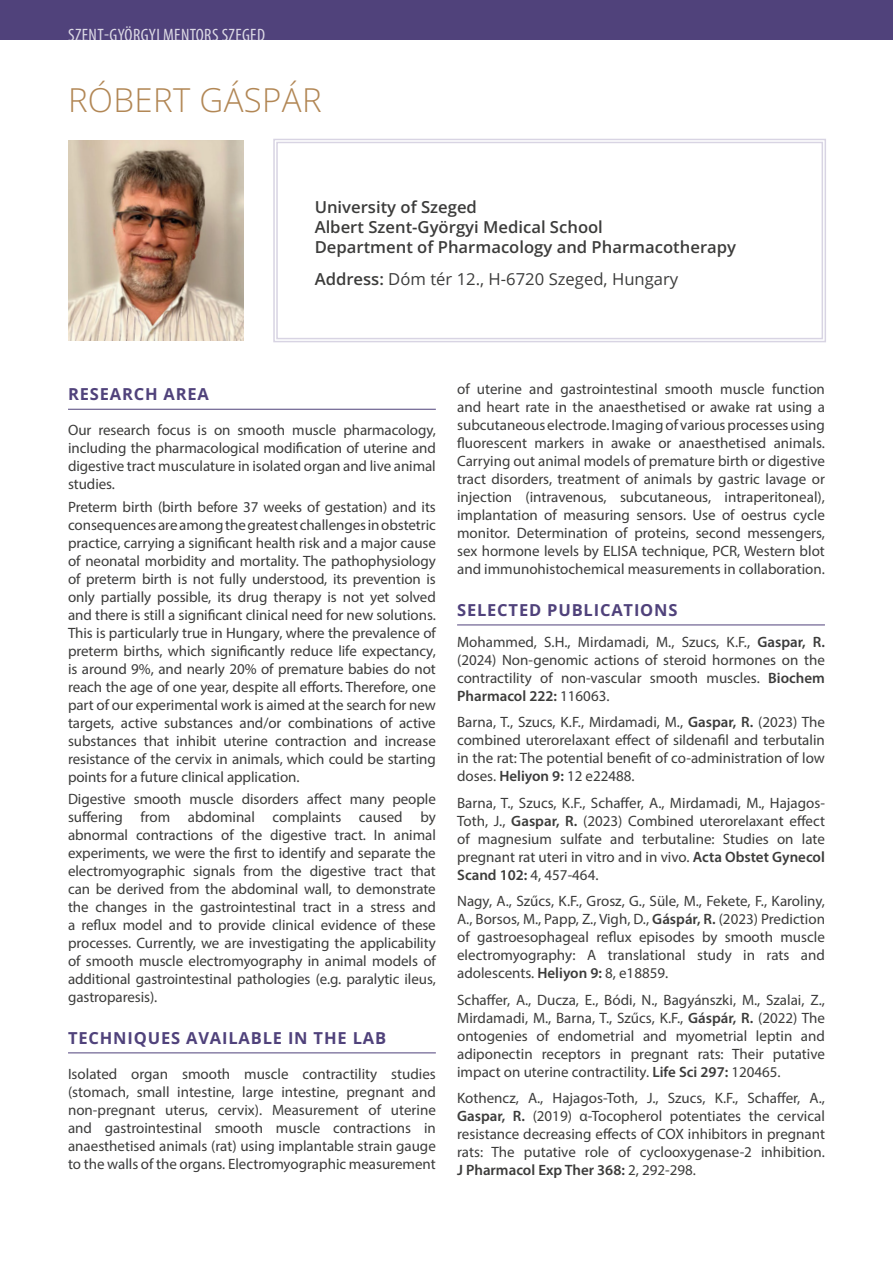
<style>
.page{position:relative;width:893px;height:1263px;background:#fff}
.page>*{position:absolute;margin:0;border:0;box-sizing:border-box;transform-origin:0 0}
.t1{font:300 33px "Open Sans";letter-spacing:.01em;color:#b28755}
.t2{font:condensed 18px "Myriad Pro";letter-spacing:.02em;color:#fff}
.t3{font:600 16.5px/19.8px "Open Sans";color:#3c3c3b}
.t4{font:700 16.5px "Open Sans";letter-spacing:.05em;color:#50427b}
.t5{font:16.5px "Open Sans";color:#3c3c3b}
.t6{font:15px/18px "Myriad Pro";color:#3c3c3b;text-align:justify}
.s1{font-weight:600}
</style>
<div class="page">
<div style="left:0;top:0;width:893px;height:40px;background:#50427b"></div>
<svg style="left:273px;top:138px;width:553px;height:205px"></svg>
<div style="left:276px;top:142px;width:547px;height:197px;border:1px solid #d8d4e3"></div>
<hr style="left:68px;top:409px;width:368px;height:1px;background:#50427b">
<hr style="left:68px;top:1052px;width:368px;height:1px;background:#50427b">
<hr style="left:457px;top:624px;width:368px;height:1px;background:#50427b">
<img style="left:68px;top:141px;width:176px;height:199px">
<p class="t2" style="left:68px;top:24px;width:198px">SZENT-GYÖRGYI MENTORS SZEGED</p>
<h1 class="t1" style="left:68px;top:77px;width:255px">RÓBERT GÁSPÁR</h1>
<p class="t3" style="left:315px;top:197px;width:423px">University of Szeged<br>Albert Szent-Györgyi Medical School<br>Department of Pharmacology and Pharmacotherapy</p>
<p class="t5" style="left:315px;top:268px;width:365px"><span class="s1">Address:</span> Dóm tér 12., H-6720 Szeged, Hungary</p>
<p class="t4" style="left:68px;top:383px;width:142px">RESEARCH AREA</p>
<p class="t6" style="left:68px;top:421px;width:369px">Our research focus is on smooth muscle pharmacology, including the pharmacological modification of uterine and digestive tract musculature in isolated organ and live animal studies.</p>
<p class="t6" style="left:68px;top:497px;width:369px">Preterm birth (birth before 37 weeks of gestation) and its consequences are among the greatest challenges in obstetric practice, carrying a significant health risk and a major cause of neonatal morbidity and mortality. The pathophysiology of preterm birth is not fully understood, its prevention is only partially possible, its drug therapy is not yet solved and there is still a significant clinical need for new solutions.<br>This is particularly true in Hungary, where the prevalence of preterm births, which significantly reduce life expectancy, is around 9%, and nearly 20% of premature babies do not reach the age of one year, despite all efforts. Therefore, one part of our experimental work is aimed at the search for new targets, active substances and/or combinations of active substances that inhibit uterine contraction and increase resistance of the cervix in animals, which could be starting points for a future clinical application.</p>
<p class="t6" style="left:68px;top:790px;width:369px">Digestive smooth muscle disorders affect many people suffering from abdominal complaints caused by abnormal contractions of the digestive tract. In animal experiments, we were the first to identify and separate the electromyographic signals from the digestive tract that can be derived from the abdominal wall, to demonstrate the changes in the gastrointestinal tract in a stress and a reflux model and to provide clinical evidence of these processes. Currently, we are investigating the applicability of smooth muscle electromyography in animal models of additional gastrointestinal pathologies (e.g. paralytic ileus, gastroparesis).</p>
<p class="t4" style="left:68px;top:1027px;width:320px">TECHNIQUES AVAILABLE IN THE LAB</p>
<p class="t6" style="left:68px;top:1065px;width:369px">Isolated organ smooth muscle contractility studies (stomach, small intestine, large intestine, pregnant and non-pregnant uterus, cervix). Measurement of uterine and gastrointestinal smooth muscle contractions in anaesthetised animals (rat) using implantable strain gauge to the walls of the organs. Electromyographic measurement</p>
<p class="t6" style="left:457px;top:380px;width:369px">of uterine and gastrointestinal smooth muscle function and heart rate in the anaesthetised or awake rat using a subcutaneous electrode. Imaging of various processes using fluorescent markers in awake or anaesthetised animals.<br>Carrying out animal models of premature birth or digestive tract disorders, treatment of animals by gastric lavage or injection (intravenous, subcutaneous, intraperitoneal), implantation of measuring sensors. Use of oestrus cycle monitor. Determination of proteins, second messengers, sex hormone levels by ELISA technique, PCR, Western blot and immunohistochemical measurements in collaboration.</p>
<p class="t4" style="left:457px;top:599px;width:222px">SELECTED PUBLICATIONS</p>
<p class="t6" style="left:457px;top:632px;width:369px">Mohammed, S.H., Mirdamadi, M., Szucs, K.F., <span class="s1">Gaspar, R. </span>(2024) Non-genomic actions of steroid hormones on the contractility of non-vascular smooth muscles. <span class="s1">Biochem Pharmacol 222:</span> 116063.</p>
<p class="t6" style="left:457px;top:713px;width:369px">Barna, T., Szucs, K.F., Mirdamadi, M., <span class="s1">Gaspar, R.</span> (2023) The combined uterorelaxant effect of sildenafil and terbutalin in the rat: The potential benefit of co-administration of low doses. <span class="s1">Heliyon 9:</span> 12 e22488.</p>
<p class="t6" style="left:457px;top:793px;width:369px">Barna, T., Szucs, K.F., Schaffer, A., Mirdamadi, M., Hajagos‐ Toth, J., <span class="s1">Gaspar, R.</span> (2023) Combined uterorelaxant effect of magnesium sulfate and terbutaline: Studies on late pregnant rat uteri in vitro and in vivo. <span class="s1">Acta Obstet Gynecol Scand 102:</span> 4, 457-464.</p>
<p class="t6" style="left:457px;top:892px;width:369px">Nagy, A., Szűcs, K.F., Grosz, G., Süle, M., Fekete, F., Karoliny, A., Borsos, M., Papp, Z., Vigh, D., <span class="s1">Gáspár, R.</span> (2023) Prediction of gastroesophageal reflux episodes by smooth muscle electromyography: A translational study in rats and adolescents. <span class="s1">Heliyon 9:</span> 8, e18859.</p>
<p class="t6" style="left:457px;top:990px;width:369px">Schaffer, A., Ducza, E., Bódi, N., Bagyánszki, M., Szalai, Z., Mirdamadi, M., Barna, T., Szűcs, K.F., <span class="s1">Gáspár, R.</span> (2022) The ontogenies of endometrial and myometrial leptin and adiponectin receptors in pregnant rats: Their putative impact on uterine contractility. <span class="s1">Life Sci 297:</span> 120465.</p>
<p class="t6" style="left:457px;top:1089px;width:369px">Kothencz, A., Hajagos-Toth, J., Szucs, K.F., Schaffer, A., <span class="s1">Gaspar, R.</span> (2019) α-Tocopherol potentiates the cervical resistance decreasing effects of COX inhibitors in pregnant rats: The putative role of cyclooxygenase-2 inhibition.<br><span class="s1">J Pharmacol Exp Ther 368:</span> 2, 292-298.</p>
</div>
